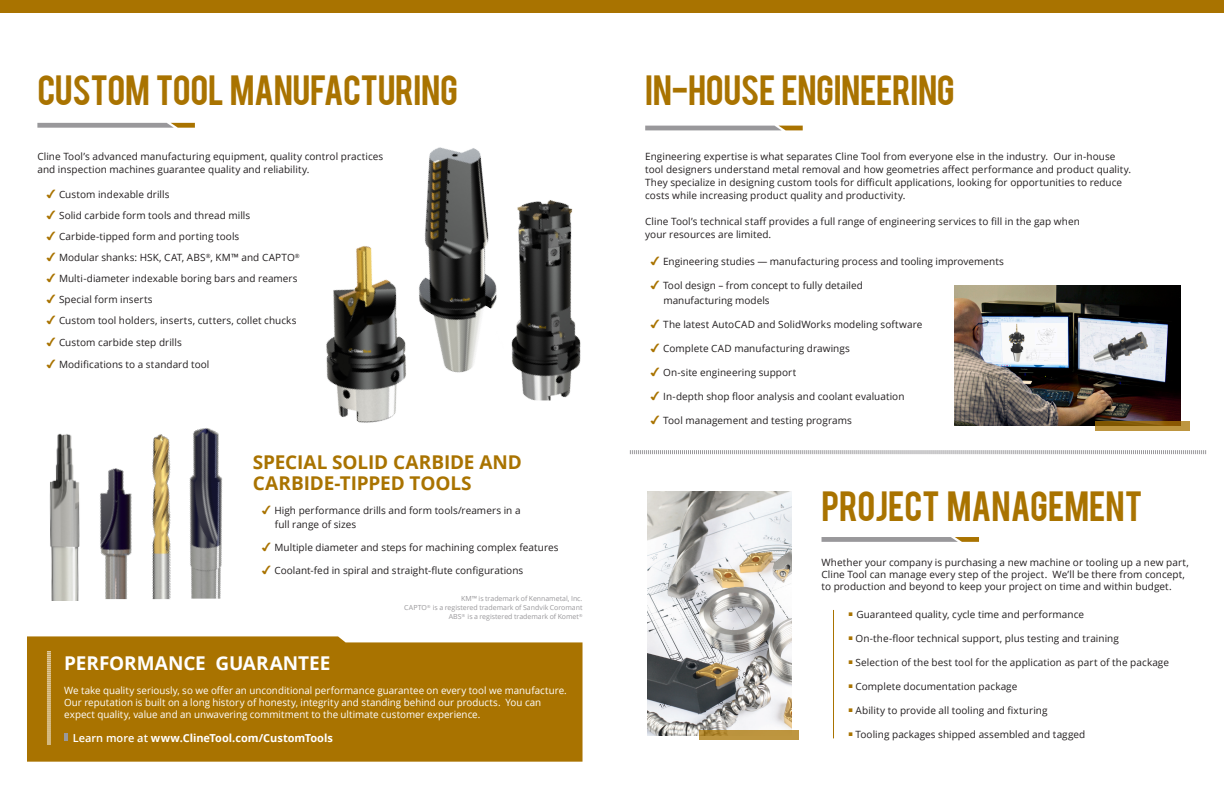
<style>
.page{position:relative;width:1224px;height:792px;background:#fff}
.page>*{position:absolute;margin:0;border:0;box-sizing:border-box;transform-origin:0 0}
.t1{font:33.2px "Bebas";letter-spacing:-.01em;color:#a97300;scale:1.04 1}
.t2{font:700 19px/21px "Open Sans";letter-spacing:-.01em;color:#a97300}
.t3{font:700 19px "Open Sans";letter-spacing:-.005em;color:#fff}
.t4{font:700 11px "Open Sans";color:#fff}
.t5{font:10px/13px "Open Sans";letter-spacing:.005em;color:#231f20}
.t6{font:10px/12px "Open Sans";color:#fff}
.t7{font:7px "Open Sans";letter-spacing:-.005em;color:#99989b}
.s1{font-family:"Monotype Sorts";font-size:11px;color:#a97300}
.s2{font-weight:600}
</style>
<div class="page">
<div style="left:0;top:0;width:1224px;height:13px;background:#a97300"></div>
<img style="left:326px;top:246px;width:77px;height:177px">
<img style="left:403px;top:147px;width:80px;height:233px">
<svg style="left:37px;top:123px;width:158px;height:5px"></svg>
<div style="left:27px;top:636px;width:556px;height:126px;background:#a97300"></div>
<svg style="left:47px;top:651px;width:4px;height:94px"></svg>
<svg style="left:64px;top:734px;width:4px;height:7px"></svg>
<img style="left:189px;top:428px;width:34px;height:171px">
<img style="left:152px;top:434px;width:19px;height:165px">
<img style="left:102px;top:468px;width:30px;height:131px">
<img style="left:458px;top:179px;width:123px;height:221px">
<img style="left:647px;top:492px;width:145px;height:243px">
<svg style="left:630px;top:450px;width:576px;height:5px"></svg>
<hr style="left:833px;top:610px;width:1px;height:128px;background:#a97300">
<svg style="left:822px;top:537px;width:157px;height:5px"></svg>
<svg style="left:700px;top:730px;width:99px;height:10px"></svg>
<svg style="left:645px;top:126px;width:158px;height:4px"></svg>
<img style="left:954px;top:286px;width:226px;height:140px">
<svg style="left:1096px;top:421px;width:94px;height:9px"></svg>
<img style="left:49px;top:433px;width:53px;height:168px">
<p class="t1" style="left:37px;top:66px;width:406px">CUSTOM TOOL MANUFACTURING</p>
<p class="t5" style="left:37px;top:150px;width:348px">Cline Tool’s advanced manufacturing equipment, quality control practices</p>
<p class="t5" style="left:37px;top:163px;width:274px">and inspection machines guarantee quality and reliability.</p>
<p class="t5" style="left:46px;top:188px;width:125px"><span class="s1">4</span> Custom indexable drills</p>
<p class="t5" style="left:46px;top:209px;width:205px"><span class="s1">4</span> Solid carbide form tools and thread mills</p>
<p class="t5" style="left:46px;top:230px;width:194px"><span class="s1">4</span> Carbide-tipped form and porting tools</p>
<p class="t5" style="left:46px;top:251px;width:255px"><span class="s1">4</span> Modular shanks: HSK, CAT, ABS<sup>®</sup>, KM™ and CAPTO<sup>®</sup></p>
<p class="t5" style="left:46px;top:272px;width:253px"><span class="s1">4</span> Multi-diameter indexable boring bars and reamers</p>
<p class="t5" style="left:46px;top:293px;width:108px"><span class="s1">4</span> Special form inserts</p>
<p class="t5" style="left:46px;top:314px;width:252px"><span class="s1">4</span> Custom tool holders, inserts, cutters, collet chucks</p>
<p class="t5" style="left:46px;top:335px;width:137px"><span class="s1">4</span> Custom carbide step drills</p>
<p class="t5" style="left:46px;top:357px;width:165px"><span class="s1">4</span> Modifications to a standard tool</p>
<p class="t2" style="left:253px;top:451px;width:271px">SPECIAL SOLID CARBIDE AND<br>CARBIDE-TIPPED TOOLS</p>
<p class="t5" style="left:262px;top:503px;width:260px"><span class="s1">4</span> High performance drills and form tools/reamers in a</p>
<p class="t5" style="left:275px;top:517px;width:83px">full range of sizes</p>
<p class="t5" style="left:262px;top:540px;width:298px"><span class="s1">4</span> Multiple diameter and steps for machining complex features</p>
<p class="t5" style="left:262px;top:563px;width:263px"><span class="s1">4</span> Coolant-fed in spiral and straight-flute configurations</p>
<p class="t7" style="left:461px;top:594px;width:123px">KM™ is trademark of Kennametal, Inc.</p>
<p class="t7" style="left:404px;top:603px;width:180px">CAPTO<sup>®</sup> is a registered trademark of Sandvik Coromant</p>
<p class="t7" style="left:449px;top:612px;width:135px">ABS<sup>®</sup> is a registered trademark of Komet<sup>®</sup></p>
<p class="t3" style="left:64px;top:649px;width:268px">PERFORMANCE GUARANTEE</p>
<p class="t6" style="left:64px;top:684px;width:504px">We take quality seriously, so we offer an unconditional performance guarantee on every tool we manufacture.<br>Our reputation is built on a long history of honesty, integrity and standing behind our products. You can</p>
<p class="t6" style="left:64px;top:708px;width:418px">expect quality, value and an unwavering commitment to the ultimate customer experience.</p>
<p class="t4" style="left:73px;top:730px;width:262px"><span class="s2">Learn more at</span> www.ClineTool.com/CustomTools</p>
<p class="t1" style="left:645px;top:66px;width:299px">IN-HOUSE ENGINEERING</p>
<p class="t5" style="left:645px;top:149px;width:488px">Engineering expertise is what separates Cline Tool from everyone else in the industry. Our in-house tool designers understand metal removal and how geometries affect performance and product quality.<br>They specialize in designing custom tools for difficult applications, looking for opportunities to reduce costs while increasing product quality and productivity.</p>
<p class="t5" style="left:645px;top:214px;width:436px">Cline Tool’s technical staff provides a full range of engineering services to fill in the gap when</p>
<p class="t5" style="left:645px;top:227px;width:128px">your resources are limited.</p>
<p class="t5" style="left:651px;top:255px;width:355px"><span class="s1">4</span> Engineering studies — manufacturing process and tooling improvements</p>
<p class="t5" style="left:651px;top:279px;width:214px"><span class="s1">4</span> Tool design – from concept to fully detailed</p>
<p class="t5" style="left:663px;top:294px;width:108px">manufacturing models</p>
<p class="t5" style="left:651px;top:318px;width:273px"><span class="s1">4</span> The latest AutoCAD and SolidWorks modeling software</p>
<p class="t5" style="left:651px;top:342px;width:201px"><span class="s1">4</span> Complete CAD manufacturing drawings</p>
<p class="t5" style="left:651px;top:366px;width:147px"><span class="s1">4</span> On-site engineering support</p>
<p class="t5" style="left:651px;top:390px;width:255px"><span class="s1">4</span> In-depth shop floor analysis and coolant evaluation</p>
<p class="t5" style="left:651px;top:414px;width:203px"><span class="s1">4</span> Tool management and testing programs</p>
<p class="t1" style="left:822px;top:482px;width:310px">PROJECT MANAGEMENT</p>
<p class="t5" style="left:822px;top:556px;width:369px;line-height:12px">Whether your company is purchasing a new machine or tooling up a new part,<br>Cline Tool can manage every step of the project. We’ll be there from concept, to production and beyond to keep your project on time and within budget.</p>
<p class="t5" style="left:849px;top:607px;width:237px"><sup>N</sup> Guaranteed quality, cycle time and performance</p>
<p class="t5" style="left:849px;top:631px;width:271px"><sup>N</sup> On-the-floor technical support, plus testing and training</p>
<p class="t5" style="left:849px;top:655px;width:322px"><sup>N</sup> Selection of the best tool for the application as part of the package</p>
<p class="t5" style="left:849px;top:679px;width:170px"><sup>N</sup> Complete documentation package</p>
<p class="t5" style="left:849px;top:703px;width:200px"><sup>N</sup> Ability to provide all tooling and fixturing</p>
<p class="t5" style="left:849px;top:727px;width:238px"><sup>N</sup> Tooling packages shipped assembled and tagged</p>
</div>
